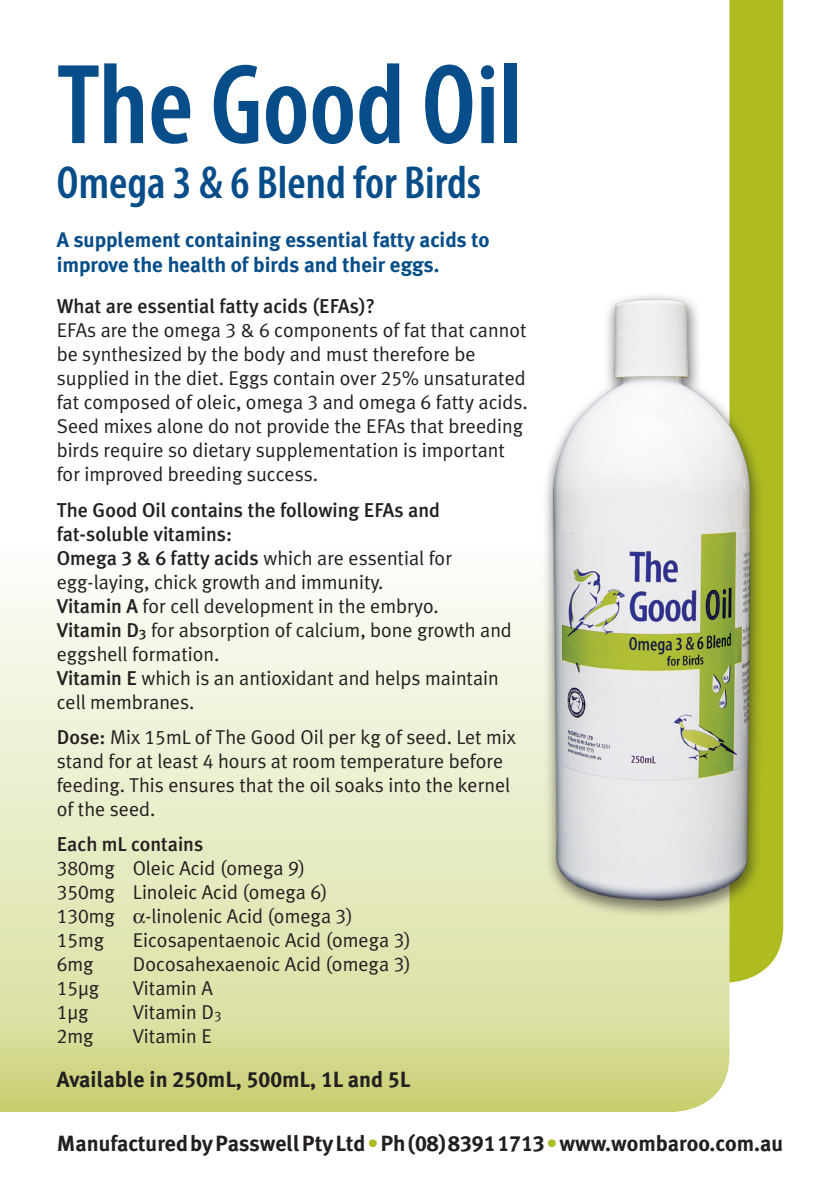
<style>
.page{position:relative;width:840px;height:1191px;background:#fff}
.page>*{position:absolute;margin:0;border:0;box-sizing:border-box;transform-origin:0 0}
.t1{font:600 condensed 115.2px "Myriad Pro";letter-spacing:-.005em;color:#064d89}
.t2{font:600 condensed 46.4px "Myriad Pro";color:#064d89}
.t3{font:700 22px "Meta Plus";color:#231f20}
.t4{font:700 21px/25.2px "Meta Plus";color:#064d89}
.t5{font:20px/24px "Meta Plus Normal";color:#231f20}
.t6{font:20px "Meta Plus Normal Caps";color:#231f20}
.s1{font-family:"Meta Plus";font-weight:500}
.s2{font-family:"Meta Plus Normal Caps"}
.s3{font-family:"Meta Plus Medium Caps"}
.s4{font-family:"Meta Plus";font-weight:500;font-size:14px}
.s5{font-family:"Meta Plus Normal"}
.s6{font-size:14px}
.s7{font-family:"Meta Plus Bold Caps";font-weight:400}
.s8{color:#aebc21}
</style>
<div class="page">
<div style="left:729px;top:0;width:53px;height:982px;background:#aebc21"></div>
<svg style="left:0;top:592px;width:729px;height:520px;background:#e4e8bb"></svg>
<img style="left:511px;top:268px;width:273px;height:662px">
<svg style="left:133px;top:913px;width:12px;height:11px"></svg>
<p class="t1" style="left:57px;top:34px;width:467px">The Good Oil</p>
<p class="t2" style="left:57px;top:154px;width:425px">Omega 3 &amp; 6 Blend for Birds</p>
<p class="t4" style="left:57px;top:227px;width:434px">A supplement containing essential fatty acids to improve the health of birds and their eggs.</p>
<p class="t5" style="left:57px;top:294px;width:472px"><span class="s1">What are essential fatty acids (EFAs)?<br></span>EFAs are the omega <span class="s2">3</span> &amp; <span class="s2">6</span> components of fat that cannot be synthesized by the body and must therefore be supplied in the diet. Eggs contain over <span class="s2">25</span>% unsaturated fat composed of oleic, omega <span class="s2">3</span> and omega <span class="s2">6</span> fatty acids.<br>Seed mixes alone do not provide the EFAs that breeding birds require so dietary supplementation is important for improved breeding success.</p>
<p class="t5" style="left:57px;top:497px;width:456px"><span class="s1">The Good Oil contains the following EFAs and fat-soluble vitamins:<br>Omega</span> <span class="s3">3</span> <span class="s1">&amp;</span> <span class="s3">6</span> <span class="s1">fatty acids</span> which are essential for egg-laying, chick growth and immunity.<br><span class="s1">Vitamin A</span> for cell development in the embryo.<br><span class="s1">Vitamin D</span><span class="s4">3</span> for absorption of calcium, bone growth and eggshell formation.<br><span class="s1">Vitamin E</span> which is an antioxidant and helps maintain cell membranes.</p>
<p class="t5" style="left:57px;top:725px;width:460px"><span class="s1">Dose:</span> Mix <span class="s2">15</span>mL of The Good Oil per kg of seed. Let mix stand for at least <span class="s2">4</span> hours at room temperature before feeding. This ensures that the oil soaks into the kernel of the seed.</p>
<p class="t5" style="left:57px;top:832px;width:272px"><span class="s1">Each mL contains<br></span><span class="s2">380</span>mg Oleic Acid (omega <span class="s2">9</span>)<br><span class="s2">350</span>mg Linoleic Acid (omega <span class="s2">6</span>)<br><span class="s2">130</span>mg</p>
<p class="t5" style="left:145px;top:904px;width:209px">-linolenic Acid (omega <span class="s2">3</span>)</p>
<p class="t6" style="left:57px;top:929px;width:49px">15<span class="s5">mg</span></p>
<p class="t5" style="left:133px;top:928px;width:279px">Eicosapentaenoic Acid (omega <span class="s2">3</span>)</p>
<p class="t5" style="left:57px;top:952px;width:38px"><span class="s2">6</span>mg</p>
<p class="t5" style="left:133px;top:952px;width:279px">Docosahexaenoic Acid (omega <span class="s2">3</span>)</p>
<p class="t6" style="left:57px;top:977px;width:44px">15<span class="s5">μg</span></p>
<p class="t5" style="left:133px;top:976px;width:81px">Vitamin A</p>
<p class="t5" style="left:57px;top:1000px;width:33px"><span class="s2">1</span>μg</p>
<p class="t5" style="left:133px;top:1000px;width:90px">Vitamin D<span class="s6">3</span></p>
<p class="t5" style="left:57px;top:1024px;width:38px"><span class="s2">2</span>mg</p>
<p class="t5" style="left:133px;top:1024px;width:80px">Vitamin E</p>
<p class="t3" style="left:57px;top:1066px;width:355px">Available in <span class="s7">250</span>mL, <span class="s7">500</span>mL, <span class="s7">1</span>L and <span class="s7">5</span>L</p>
<p class="t3" style="left:57px;top:1130px;width:727px">Manufactured by Passwell Pty Ltd <span class="s8">•</span> Ph <span class="s7">(08) 8391 1713</span><span class="s8">•</span> www.wombaroo.com.au</p>
</div>
